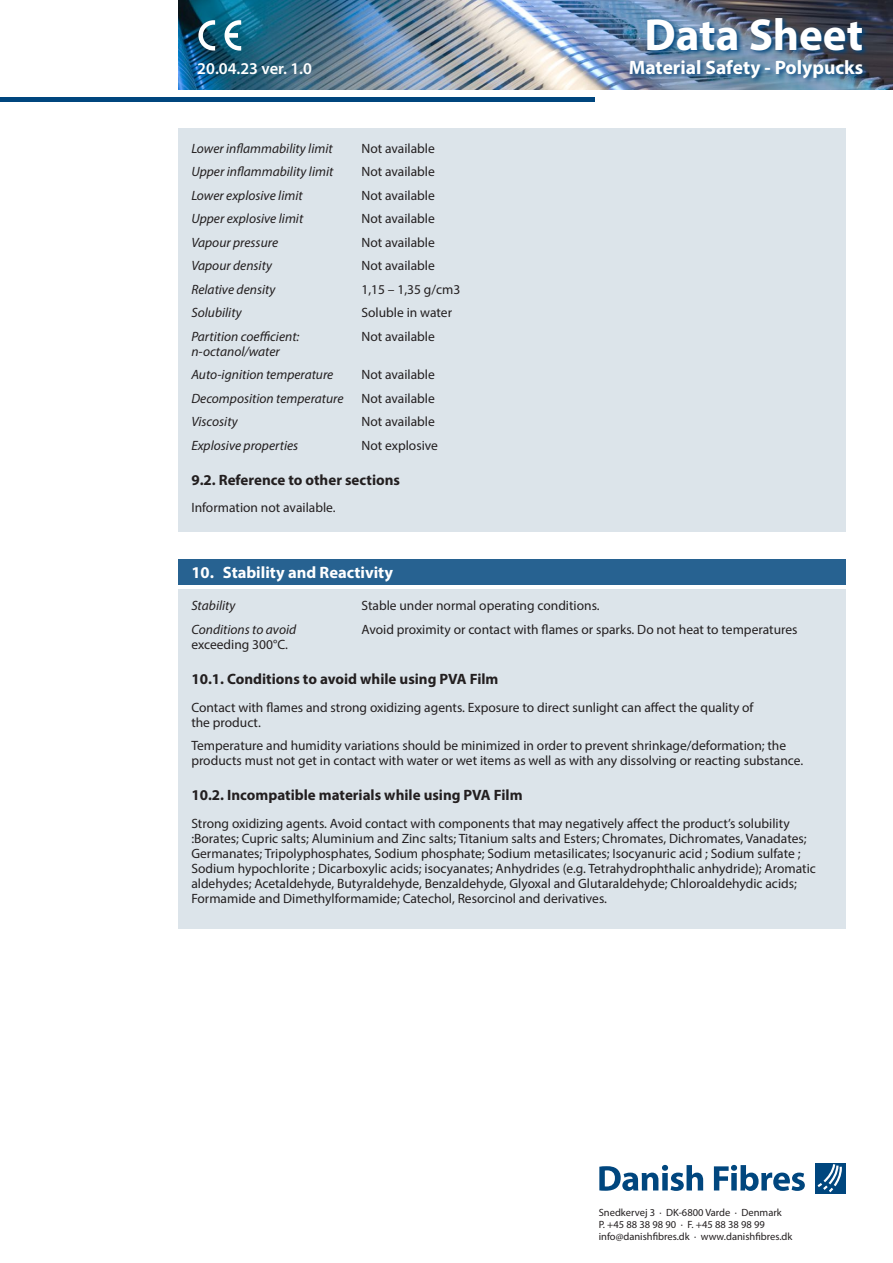
<style>
.page{position:relative;width:893px;height:1263px;background:#fff}
.page>*{position:absolute;margin:0;border:0;box-sizing:border-box;transform-origin:0 0}
.t1{font:700 45px "Myriad Pro";color:#fff}
.t2{font:700 19.5px "Myriad Pro";color:#fff}
.Mellem{font:700 16.5px "Myriad Pro";color:#fff}
.t3{font:600 16.5px "Myriad Pro";color:#fff}
.Underpunkt{font:700 15px "Myriad Pro";color:#231f20}
.Brød{font:13.5px/15px "Myriad Pro";color:#231f20}
.Brød-2{font:italic 13.5px "Myriad Pro";color:#231f20}
.t4{font:10.5px/12px "Myriad Pro";color:#231f20}
</style>
<div class="page">
<hr style="left:0;top:98px;width:595px;height:4px;background:#00467e">
<img style="left:179px;top:0;width:714px;height:89px">
<svg style="left:198px;top:20px;width:17px;height:31px"></svg>
<svg style="left:225px;top:20px;width:16px;height:31px"></svg>
<img style="left:628px;top:16px;width:241px;height:68px">
<div style="left:179px;top:589px;width:667px;height:340px;background:#dce4ea"></div>
<div style="left:179px;top:559px;width:667px;height:26px;background:#276291"></div>
<div style="left:179px;top:128px;width:667px;height:403px;background:#dce4ea"></div>
<svg style="left:599px;top:1165px;width:104px;height:26px"></svg>
<svg style="left:714px;top:1165px;width:91px;height:26px"></svg>
<div style="left:815px;top:1163px;width:31px;height:31px;background:#00467e"></div>
<svg style="left:818px;top:1164px;width:24px;height:28px"></svg>
<p class="t3" style="left:197px;top:58px;width:116px">20.04.23 ver. 1.0</p>
<p class="Brød-2" style="left:191px;top:140px;width:143px">Lower inflammability limit</p>
<p class="Brød" style="left:361px;top:140px;width:75px">Not available</p>
<p class="Brød-2" style="left:191px;top:163px;width:143px">Upper inflammability limit</p>
<p class="Brød" style="left:361px;top:164px;width:75px">Not available</p>
<p class="Brød-2" style="left:191px;top:187px;width:113px">Lower explosive limit</p>
<p class="Brød" style="left:361px;top:187px;width:75px">Not available</p>
<p class="Brød-2" style="left:191px;top:210px;width:113px">Upper explosive limit</p>
<p class="Brød" style="left:361px;top:211px;width:75px">Not available</p>
<p class="Brød-2" style="left:191px;top:234px;width:88px">Vapour pressure</p>
<p class="Brød" style="left:361px;top:234px;width:75px">Not available</p>
<p class="Brød-2" style="left:191px;top:257px;width:82px">Vapour density</p>
<p class="Brød" style="left:361px;top:258px;width:75px">Not available</p>
<p class="Brød-2" style="left:191px;top:281px;width:86px">Relative density</p>
<p class="Brød" style="left:361px;top:281px;width:100px">1,15 – 1,35 g/cm3</p>
<p class="Brød-2" style="left:191px;top:304px;width:52px">Solubility</p>
<p class="Brød" style="left:361px;top:305px;width:92px">Soluble in water</p>
<p class="Brød-2" style="left:191px;top:328px;width:110px">Partition coefficient:</p>
<p class="Brød" style="left:361px;top:328px;width:75px">Not available</p>
<p class="Brød-2" style="left:191px;top:343px;width:90px">n-octanol/water</p>
<p class="Brød-2" style="left:191px;top:366px;width:144px">Auto-ignition temperature</p>
<p class="Brød" style="left:361px;top:367px;width:75px">Not available</p>
<p class="Brød-2" style="left:191px;top:390px;width:154px">Decomposition temperature</p>
<p class="Brød" style="left:361px;top:390px;width:75px">Not available</p>
<p class="Brød-2" style="left:191px;top:413px;width:48px">Viscosity</p>
<p class="Brød" style="left:361px;top:414px;width:75px">Not available</p>
<p class="Brød-2" style="left:191px;top:437px;width:108px">Explosive properties</p>
<p class="Brød" style="left:361px;top:437px;width:78px">Not explosive</p>
<p class="Underpunkt" style="left:191px;top:470px;width:210px">9.2. Reference to other sections</p>
<p class="Brød" style="left:191px;top:500px;width:146px">Information not available.</p>
<h1 class="t1" style="left:645px;top:5px;width:220px">Data Sheet</h1>
<h2 class="t2" style="left:629px;top:54px;width:236px">Material Safety - Polypucks</h2>
<p class="Mellem" style="left:191px;top:562px;width:203px">10. Stability and Reactivity</p>
<p class="Brød-2" style="left:191px;top:597px;width:46px">Stability</p>
<p class="Brød" style="left:361px;top:598px;width:240px">Stable under normal operating conditions.</p>
<p class="Brød-2" style="left:191px;top:621px;width:106px">Conditions to avoid</p>
<p class="Brød" style="left:361px;top:621px;width:438px">Avoid proximity or contact with flames or sparks. Do not heat to temperatures</p>
<p class="Brød" style="left:191px;top:636px;width:98px">exceeding 300°C.</p>
<p class="Underpunkt" style="left:191px;top:669px;width:309px">10.1. Conditions to avoid while using PVA Film</p>
<p class="Brød" style="left:191px;top:699px;width:564px">Contact with flames and strong oxidizing agents. Exposure to direct sunlight can affect the quality of the product.</p>
<p class="Brød" style="left:191px;top:738px;width:613px">Temperature and humidity variations should be minimized in order to prevent shrinkage/deformation; the products must not get in contact with water or wet items as well as with any dissolving or reacting substance.</p>
<p class="Underpunkt" style="left:191px;top:785px;width:333px">10.2. Incompatible materials while using PVA Film</p>
<p class="Brød" style="left:191px;top:815px;width:626px">Strong oxidizing agents. Avoid contact with components that may negatively affect the product’s solubility :Borates; Cupric salts; Aluminium and Zinc salts; Titanium salts and Esters; Chromates, Dichromates, Vanadates; Germanates; Tripolyphosphates, Sodium phosphate; Sodium metasilicates; Isocyanuric acid ; Sodium sulfate ; Sodium hypochlorite ; Dicarboxylic acids; isocyanates; Anhydrides (e.g. Tetrahydrophthalic anhydride); Aromatic aldehydes; Acetaldehyde, Butyraldehyde, Benzaldehyde, Glyoxal and Glutaraldehyde; Chloroaldehydic acids; Formamide and Dimethylformamide; Catechol, Resorcinol and derivatives.</p>
<p class="t4" style="left:599px;top:1206px;width:195px">Snedkervej 3 · DK-6800 Varde · Denmark<br>P. +45 88 38 98 90 · F. +45 88 38 98 99 info@danishfibres.dk · www.danishfibres.dk</p>
</div>
